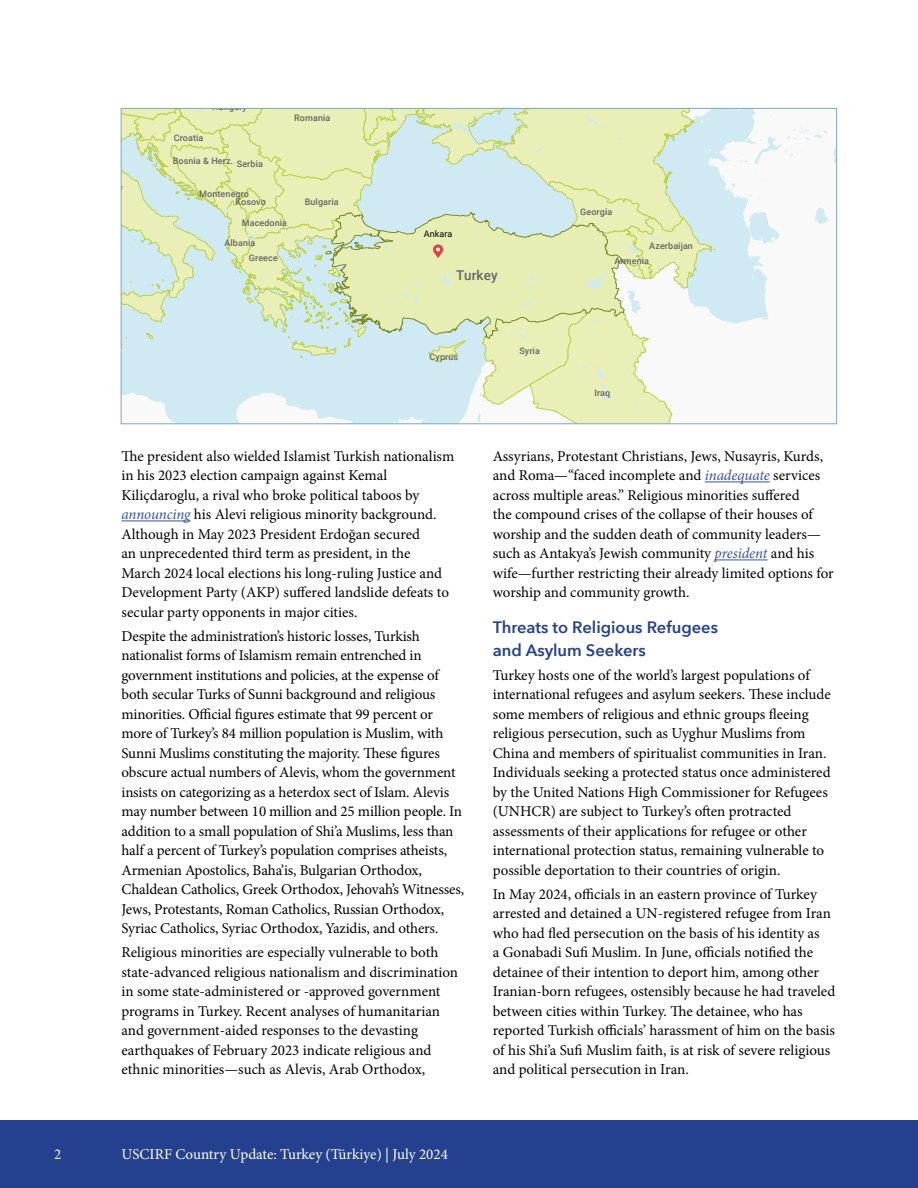
<style>
.page{position:relative;width:918px;height:1188px;background:#fff}
.page>*{position:absolute;margin:0;border:0;box-sizing:border-box;transform-origin:0 0}
.t1{font:600 16.5px/22.5px "Avenir Next";color:#25408f}
.t2{font:15px/19.5px "Minion Pro";letter-spacing:-.005em;color:#000}
.t3{font:15px "Minion Pro";color:#fff}
.t4{font:500 13.5px "Roboto";letter-spacing:.01em;color:#666667}
.t5{font:500 9px "Roboto";letter-spacing:.01em;color:#666}
.t6{font:9px "Roboto";letter-spacing:.01em;color:#000}
.s1{font-style:italic;color:#3a53a4}
</style>
<div class="page">
<div style="left:0;top:1120px;width:918px;height:68px;background:#25408f"></div>
<hr style="left:122px;top:521px;width:68px;height:1px;background:#3a53a4">
<hr style="left:705px;top:482px;width:65px;height:1px;background:#3a53a4">
<hr style="left:715px;top:560px;width:53px;height:1px;background:#3a53a4">
<svg style="left:716px;top:110px;width:119px;height:214px"></svg>
<svg style="left:123px;top:110px;width:593px;height:312px;background:#ddebcd"></svg>
<p class="t5" style="left:213px;top:100px;width:36px">Hungary</p>
<p class="t5" style="left:174px;top:132px;width:31px">Croatia</p>
<p class="t5" style="left:173px;top:155px;width:62px">Bosnia &amp; Herz.</p>
<p class="t5" style="left:237px;top:158px;width:28px">Serbia</p>
<p class="t5" style="left:294px;top:111px;width:38px">Romania</p>
<p class="t5" style="left:199px;top:188px;width:51px">Montenegro</p>
<p class="t5" style="left:236px;top:196px;width:32px">Kosovo</p>
<p class="t5" style="left:242px;top:217px;width:47px">Macedonia</p>
<p class="t5" style="left:224px;top:236px;width:32px">Albania</p>
<p class="t5" style="left:249px;top:252px;width:30px">Greece</p>
<p class="t5" style="left:305px;top:196px;width:35px">Bulgaria</p>
<p class="t6" style="left:424px;top:228px;width:30px">Ankara</p>
<p class="t4" style="left:456px;top:266px;width:43px">Turkey</p>
<p class="t5" style="left:430px;top:350px;width:30px">Cyprus</p>
<p class="t5" style="left:519px;top:345px;width:22px">Syria</p>
<p class="t5" style="left:580px;top:205px;width:34px">Georgia</p>
<p class="t5" style="left:649px;top:239px;width:45px">Azerbaijan</p>
<p class="t5" style="left:615px;top:255px;width:36px">Armenia</p>
<p class="t5" style="left:594px;top:386px;width:17px">Iraq</p>
<p class="t2" style="left:122px;top:446px;width:334px">The president also wielded Islamist Turkish nationalism in his 2023 election campaign against Kemal Kiliçdaroglu, a rival who broke political taboos by <span class="s1">announcing</span> his Alevi religious minority background.<br>Although in May 2023 President Erdoğan secured<br>an unprecedented third term as president, in the<br>March 2024 local elections his long-ruling Justice and Development Party (AKP) suffered landslide defeats to secular party opponents in major cities.</p>
<p class="t2" style="left:122px;top:626px;width:344px">Despite the administration’s historic losses, Turkish nationalist forms of Islamism remain entrenched in government institutions and policies, at the expense of both secular Turks of Sunni background and religious minorities. Official figures estimate that 99 percent or more of Turkey’s 84 million population is Muslim, with Sunni Muslims constituting the majority. These figures obscure actual numbers of Alevis, whom the government insists on categorizing as a heterdox sect of Islam. Alevis may number between 10 million and 25 million people. In addition to a small population of Shi’a Muslims, less than half a percent of Turkey’s population comprises atheists, Armenian Apostolics, Baha’is, Bulgarian Orthodox, Chaldean Catholics, Greek Orthodox, Jehovah’s Witnesses, Jews, Protestants, Roman Catholics, Russian Orthodox, Syriac Catholics, Syriac Orthodox, Yazidis, and others.</p>
<p class="t2" style="left:122px;top:943px;width:338px">Religious minorities are especially vulnerable to both state-advanced religious nationalism and discrimination in some state-administered or -approved government programs in Turkey. Recent analyses of humanitarian and government-aided responses to the devasting earthquakes of February 2023 indicate religious and ethnic minorities—such as Alevis, Arab Orthodox,</p>
<p class="t3" style="left:54px;top:1144px;width:9px">2</p>
<p class="t3" style="left:122px;top:1144px;width:328px">USCIRF Country Update: Turkey (Türkiye) | July 2024</p>
<p class="t2" style="left:493px;top:446px;width:342px">Assyrians, Protestant Christians, Jews, Nusayris, Kurds, and Roma—“faced incomplete and <span class="s1">inadequate</span> services across multiple areas.” Religious minorities suffered<br>the compound crises of the collapse of their houses of worship and the sudden death of community leaders— such as Antakya’s Jewish community <span class="s1">president</span> and his wife—further restricting their already limited options for worship and community growth.</p>
<p class="t1" style="left:493px;top:616px;width:227px">Threats to Religious Refugees and Asylum Seekers</p>
<p class="t2" style="left:493px;top:665px;width:340px">Turkey hosts one of the world’s largest populations of international refugees and asylum seekers. These include some members of religious and ethnic groups fleeing religious persecution, such as Uyghur Muslims from China and members of spiritualist communities in Iran.<br>Individuals seeking a protected status once administered by the United Nations High Commissioner for Refugees (UNHCR) are subject to Turkey’s often protracted assessments of their applications for refugee or other international protection status, remaining vulnerable to possible deportation to their countries of origin.</p>
<p class="t2" style="left:493px;top:884px;width:344px">In May 2024, officials in an eastern province of Turkey arrested and detained a UN-registered refugee from Iran who had fled persecution on the basis of his identity as<br>a Gonabadi Sufi Muslim. In June, officials notified the detainee of their intention to deport him, among other Iranian-born refugees, ostensibly because he had traveled between cities within Turkey. The detainee, who has reported Turkish officials’ harassment of him on the basis of his Shi’a Sufi Muslim faith, is at risk of severe religious and political persecution in Iran.</p>
</div>
